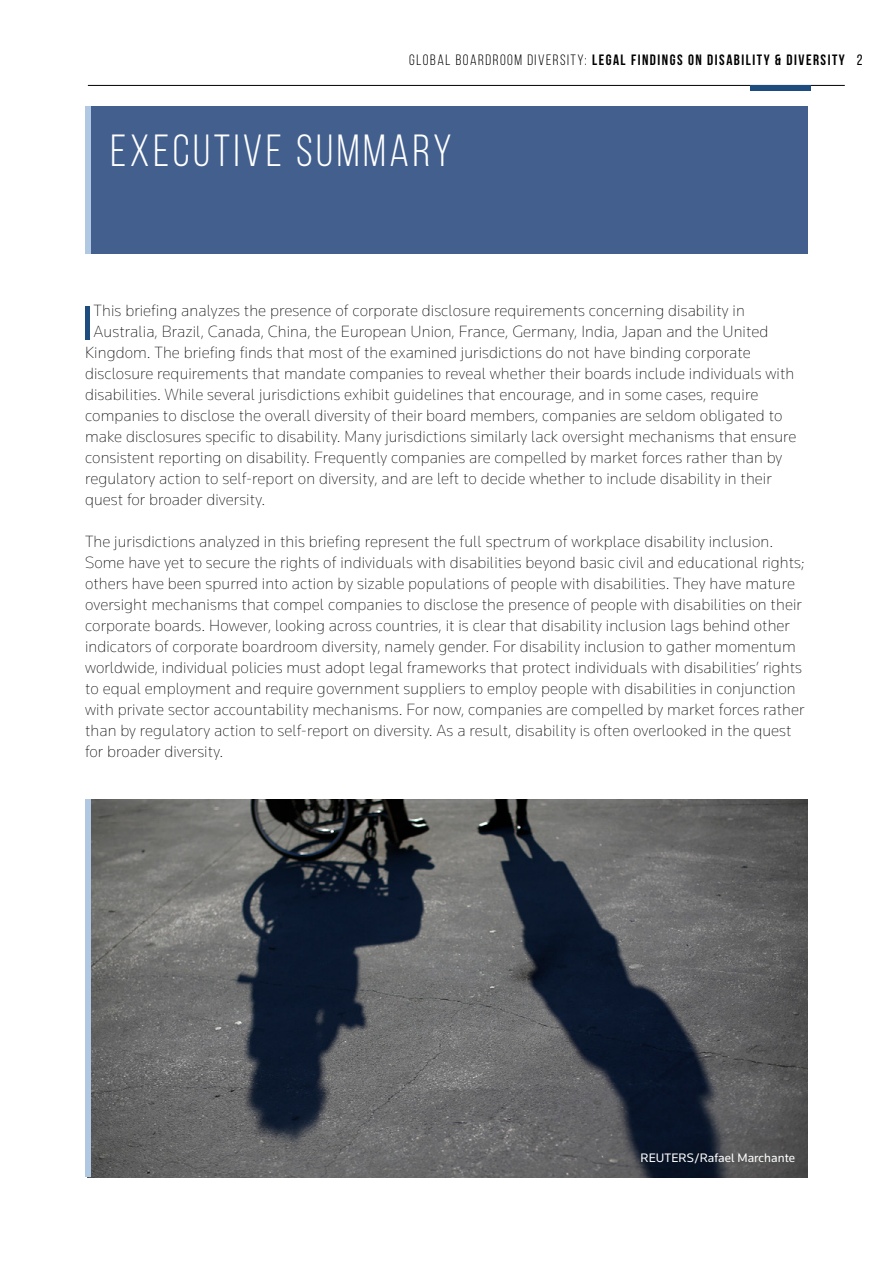
<style>
.page{position:relative;width:893px;height:1263px;background:#fff}
.page>*{position:absolute;margin:0;border:0;box-sizing:border-box;transform-origin:0 0}
.t1{font:45px "Bebas Neue";letter-spacing:.08em;color:#fff}
.t2{font:200 16.8px/21px "Knowledge";letter-spacing:.005em;color:#000}
.t3{font:700 15px "Bebas Neue";letter-spacing:.1em;color:#000}
.t4{font:12.75px "Knowledge";letter-spacing:.005em;color:#fff}
.s1{font-weight:400}
</style>
<div class="page">
<hr style="left:88px;top:85px;width:757px;height:1px;background:#000">
<div style="left:750px;top:85px;width:61px;height:5px;background:#1d4c7e"></div>
<hr style="left:85px;top:306px;width:4px;height:33px;background:#1d4c7e">
<div style="left:85px;top:106px;width:723px;height:147px;background:#425f8e"></div>
<div style="left:85px;top:106px;width:5px;height:147px;background:#b1c8e2"></div>
<img style="left:90px;top:799px;width:718px;height:378px">
<div style="left:85px;top:799px;width:5px;height:378px;background:#b1c8e2"></div>
<p class="t3" style="left:409px;top:52px;width:455px"><span class="s1">GLOBAL BOARDROOM DIVERSITY:</span> LEGAL FINDINGS ON DISABILITY &amp; DIVERSITY <span class="s1">2</span></p>
<h2 class="t1" style="left:111px;top:126px;width:343px">EXECUTIVE SUMMARY</h2>
<p class="t2" style="left:94px;top:300px;width:653px">This briefing analyzes the presence of corporate disclosure requirements concerning disability in</p>
<p class="t2" style="left:94px;top:321px;width:676px">Australia, Brazil, Canada, China, the European Union, France, Germany, India, Japan and the United</p>
<p class="t2" style="left:85px;top:342px;width:667px">Kingdom. The briefing finds that most of the examined jurisdictions do not have binding corporate</p>
<p class="t2" style="left:85px;top:363px;width:711px">disclosure requirements that mandate companies to reveal whether their boards include individuals with</p>
<p class="t2" style="left:85px;top:384px;width:675px">disabilities. While several jurisdictions exhibit guidelines that encourage, and in some cases, require</p>
<p class="t2" style="left:85px;top:405px;width:699px">companies to disclose the overall diversity of their board members, companies are seldom obligated to</p>
<p class="t2" style="left:85px;top:426px;width:713px">make disclosures specific to disability. Many jurisdictions similarly lack oversight mechanisms that ensure</p>
<p class="t2" style="left:85px;top:447px;width:699px">consistent reporting on disability. Frequently companies are compelled by market forces rather than by</p>
<p class="t2" style="left:85px;top:468px;width:688px">regulatory action to self-report on diversity, and are left to decide whether to include disability in their</p>
<p class="t2" style="left:85px;top:489px;width:182px">quest for broader diversity.</p>
<p class="t2" style="left:85px;top:531px;width:721px">The jurisdictions analyzed in this briefing represent the full spectrum of workplace disability inclusion.<br>Some have yet to secure the rights of individuals with disabilities beyond basic civil and educational rights; others have been spurred into action by sizable populations of people with disabilities. They have mature oversight mechanisms that compel companies to disclose the presence of people with disabilities on their corporate boards. However, looking across countries, it is clear that disability inclusion lags behind other indicators of corporate boardroom diversity, namely gender. For disability inclusion to gather momentum worldwide, individual policies must adopt legal frameworks that protect individuals with disabilities’ rights to equal employment and require government suppliers to employ people with disabilities in conjunction with private sector accountability mechanisms. For now, companies are compelled by market forces rather than by regulatory action to self-report on diversity. As a result, disability is often overlooked in the quest for broader diversity.</p>
<p class="t4" style="left:640px;top:1150px;width:156px">REUTERS/Rafael Marchante</p>
</div>
